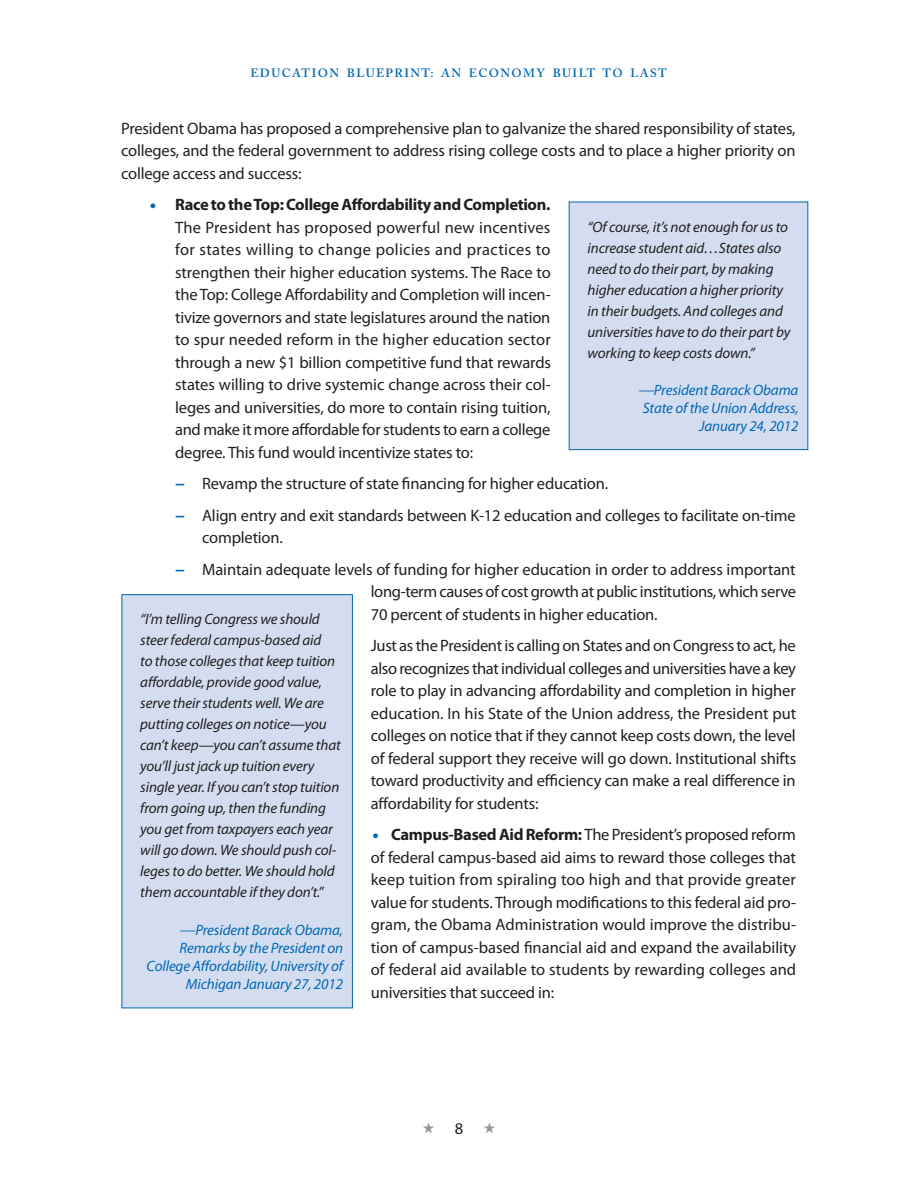
<style>
.page{position:relative;width:918px;height:1188px;background:#fff}
.page>*{position:absolute;margin:0;border:0;box-sizing:border-box;transform-origin:0 0}
.Text_Bulleted{font:16.5px/22.5px "Myriad Pro";letter-spacing:-.01em;color:#231f20;text-align:justify}
.Text{font:16.5px/22.5px "Myriad Pro";letter-spacing:-.01em;color:#231f20;text-align:justify}
.Text_Bulleted_Level{font:16.5px/22.5px "Myriad Pro";letter-spacing:-.01em;color:#231f20}
.Box_Text{font:italic 15px/21px "Myriad Pro";letter-spacing:-.01em;color:#231f20}
.Quote_Attribute{font:italic 15px/18px "Myriad Pro";letter-spacing:-.01em;color:#0168b3;text-align:right}
.t1{font:600 12px "Adobe Caslon Pro";letter-spacing:.12em;color:#0168b3}
.s1{font-family:"Bell Centennial Std Sub Capt";color:#0168b3}
.s2{font-weight:700}
.s3{font-weight:700;color:#0168b3}
.s4{font-family:"Adobe Caslon Pro";font-style:normal}
.s5{color:#939598}
</style>
<div class="page">
<div style="left:122px;top:595px;width:230px;height:413px;background:#d3ddef"></div>
<div style="left:122px;top:594px;width:231px;height:414px;border:1px solid #0168b3"></div>
<div style="left:569px;top:202px;width:239px;height:248px;background:#d3ddef"></div>
<p class="t1" style="left:250px;top:65px;width:418px">EDUCATION BLUEPRINT: AN ECONOMY BUILT TO LAST</p>
<p class="Text" style="left:121px;top:117px;width:676px">President Obama has proposed a comprehensive plan to galvanize the shared responsibility of states, colleges, and the federal government to address rising college costs and to place a higher priority on college access and success:</p>
<p class="Text_Bulleted" style="left:175px;top:193px;width:377px;text-indent:-27px"><span class="s1">•</span> <span class="s2">Race to the Top: College Affordability and Completion.<br></span>The President has proposed powerful new incentives for states willing to change policies and practices to strengthen their higher education systems. The Race to the Top: College Affordability and Completion will incen&shy;tivize governors and state legislatures around the nation to spur needed reform in the higher education sector through a new $1 billion competitive fund that rewards states willing to drive systemic change across their col&shy;leges and universities, do more to contain rising tuition, and make it more affordable for students to earn a college degree. This fund would incentivize states to:</p>
<p class="Text_Bulleted_Level" style="left:175px;top:472px;width:433px"><span class="s3">−</span> Revamp the structure of state financing for higher education.</p>
<p class="Text_Bulleted_Level" style="left:202px;top:504px;width:595px;text-indent:-27px"><span class="s3">−</span> Align entry and exit standards between K-12 education and colleges to facilitate on-time completion.</p>
<p class="Text_Bulleted_Level" style="left:371px;top:558px;width:427px;text-align:justify;text-indent:-196px"><span class="s3">−</span> Maintain adequate levels of funding for higher education in order to address important long-term causes of cost growth at public institutions, which serve 70 percent of students in higher education.</p>
<p class="Text" style="left:371px;top:634px;width:427px">Just as the President is calling on States and on Congress to act, he also recognizes that individual colleges and universities have a key role to play in advancing affordability and completion in higher education. In his State of the Union address, the President put colleges on notice that if they cannot keep costs down, the level of federal support they receive will go down. Institutional shifts toward productivity and efficiency can make a real difference in affordability for students:</p>
<p class="Text_Bulleted" style="left:371px;top:823px;width:427px"><span class="s1">•</span> <span class="s2">Campus-Based Aid Reform:</span> The President’s proposed reform of federal campus-based aid aims to reward those colleges that keep tuition from spiraling too high and that provide greater value for students. Through modifications to this federal aid pro&shy;gram, the Obama Administration would improve the distribu&shy;tion of campus-based financial aid and expand the availability of federal aid available to students by rewarding colleges and universities that succeed in:</p>
<p class="Box_Text" style="left:588px;top:216px;width:205px">“Of course, it’s not enough for us to increase student aid…States also need to do their part, by making higher education a higher priority in their budgets. And colleges and universities have to do their part by working to keep costs down.”</p>
<p class="Quote_Attribute" style="left:639px;top:381px;width:161px"><span class="s4">—</span>President Barack Obama<br>State of the Union Address,<br>January 24, 2012</p>
<p class="Box_Text" style="left:140px;top:609px;width:202px">“I’m telling Congress we should steer federal campus-based aid<br>to those colleges that keep tuition affordable, provide good value, serve their students well. We are putting colleges on notice—you can’t keep—you can’t assume that you’ll just jack up tuition every single year. If you can’t stop tuition from going up, then the funding you get from taxpayers each year will go down. We should push col&shy;leges to do better. We should hold them accountable if they don’t.”</p>
<p class="Quote_Attribute" style="left:147px;top:921px;width:198px"><span class="s4">—</span>President Barack Obama,<br>Remarks by the President on<br>College Affordability, University of<br>Michigan January 27, 2012</p>
<p class="Text_Bulleted" style="left:422px;top:1117px;width:75px"><span class="s5">★</span>8<span class="s5">★</span></p>
</div>
